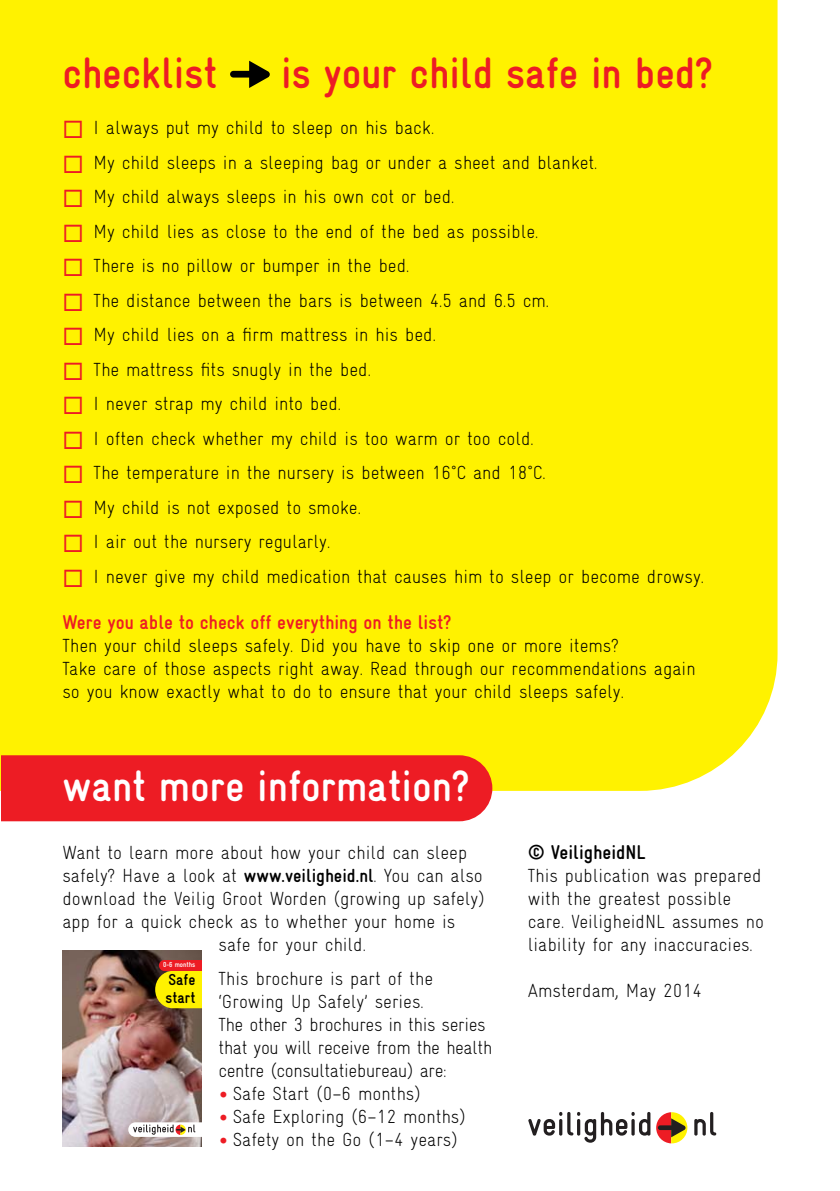
<style>
.page{position:relative;width:840px;height:1191px;background:#fff}
.page>*{position:absolute;margin:0;border:0;box-sizing:border-box;transform-origin:0 0}
.t1{font:700 condensed 44px "Gravur";color:#ed1c24}
.t2{font:700 condensed 44px "Gravur";color:#fff}
.t3{font:700 condensed 20px "Gravur";color:#ed1c24}
.t4{font:700 condensed 20px "Gravur";color:#000}
.t5{font:300 condensed 19px/23px "Gravur";color:#000}
.t6{font:300 condensed 19px/23px "Gravur";letter-spacing:-.02em;color:#000}
.t7{font:700 condensed 15.8px/17.2px "Gravur";color:#000}
.t8{font:700 condensed 7.2px "Gravur";color:#fff}
.s1{color:#ed1c24}
.s2{font-weight:700}
.s3{font-size:28px;color:#ed1c24}
</style>
<div class="page">
<div style="left:0;top:0;width:777px;height:791px;background:#fff200"></div>
<div style="left:1px;top:755px;width:491px;height:66px;background:#ed1c24"></div>
<svg style="left:694px;top:1112px;width:21px;height:23px"></svg>
<svg style="left:528px;top:1112px;width:159px;height:31px"></svg>
<svg style="left:230px;top:61px;width:40px;height:27px"></svg>
<img style="left:62px;top:950px;width:139px;height:196px">
<svg style="left:128px;top:1122px;width:73px;height:14px"></svg>
<svg style="left:155px;top:960px;width:46px;height:48px;background:#e9b30a"></svg>
<h1 class="t1" style="left:62px;top:48px;width:156px">checklist</h1>
<h1 class="t1" style="left:281px;top:48px;width:433px">is your child safe in bed?</h1>
<p class="t5" style="left:62px;top:116px;width:373px"><span class="s1">◻</span> I always put my child to sleep on his back.</p>
<p class="t5" style="left:62px;top:151px;width:536px"><span class="s1">◻</span> My child sleeps in a sleeping bag or under a sheet and blanket.</p>
<p class="t5" style="left:62px;top:185px;width:393px"><span class="s1">◻</span> My child always sleeps in his own cot or bed.</p>
<p class="t5" style="left:62px;top:220px;width:477px"><span class="s1">◻</span> My child lies as close to the end of the bed as possible.</p>
<p class="t5" style="left:62px;top:254px;width:348px"><span class="s1">◻</span> There is no pillow or bumper in the bed.</p>
<p class="t5" style="left:62px;top:289px;width:488px"><span class="s1">◻</span> The distance between the bars is between 4.5 and 6.5 cm.</p>
<p class="t5" style="left:62px;top:323px;width:375px"><span class="s1">◻</span> My child lies on a firm mattress in his bed.</p>
<p class="t5" style="left:62px;top:358px;width:310px"><span class="s1">◻</span> The mattress fits snugly in the bed.</p>
<p class="t5" style="left:62px;top:392px;width:280px"><span class="s1">◻</span> I never strap my child into bed.</p>
<p class="t5" style="left:62px;top:427px;width:472px"><span class="s1">◻</span> I often check whether my child is too warm or too cold.</p>
<p class="t5" style="left:62px;top:461px;width:484px"><span class="s1">◻</span> The temperature in the nursery is between 16°C and 18°C.</p>
<p class="t5" style="left:62px;top:496px;width:300px"><span class="s1">◻</span> My child is not exposed to smoke.</p>
<p class="t5" style="left:62px;top:530px;width:269px"><span class="s1">◻</span> I air out the nursery regularly.</p>
<p class="t5" style="left:62px;top:565px;width:643px"><span class="s1">◻</span> I never give my child medication that causes him to sleep or become drowsy.</p>
<p class="t3" style="left:62px;top:611px;width:390px">Were you able to check off everything on the list?</p>
<p class="t5" style="left:62px;top:634px;width:634px">Then your child sleeps safely. Did you have to skip one or more items?<br>Take care of those aspects right away. Read through our recommendations again so you know exactly what to do to ensure that your child sleeps safely.</p>
<h1 class="t2" style="left:62px;top:761px;width:408px">want more information?</h1>
<p class="t5" style="left:62px;top:841px;width:406px">Want to learn more about how your child can sleep</p>
<p class="t5" style="left:62px;top:864px;width:421px">safely? Have a look at <span class="s2">www.veiligheid.nl</span>. You can also</p>
<p class="t5" style="left:62px;top:887px;width:424px">download the Veilig Groot Worden (growing up safely)</p>
<p class="t5" style="left:62px;top:910px;width:394px">app for a quick check as to whether your home is</p>
<p class="t5" style="left:218px;top:933px;width:149px">safe for your child.</p>
<p class="t6" style="left:218px;top:967px;width:275px">This brochure is part of the ‘Growing Up Safely’ series.<br>The other 3 brochures in this series that you will receive from the health centre (consultatiebureau) are:</p>
<p class="t5" style="left:218px;top:1082px;width:204px"><span class="s3">•</span> Safe Start (0–6 months)</p>
<p class="t5" style="left:218px;top:1105px;width:249px"><span class="s3">•</span> Safe Exploring (6–12 months)</p>
<p class="t5" style="left:218px;top:1128px;width:241px"><span class="s3">•</span> Safety on the Go (1–4 years)</p>
<p class="t8" style="left:163px;top:961px;width:34px">0-6 months</p>
<p class="t7" style="left:165px;top:971px;width:31px">Safe start</p>
<p class="t4" style="left:527px;top:841px;width:119px">© VeiligheidNL</p>
<p class="t5" style="left:527px;top:864px;width:238px">This publication was prepared with the greatest possible care. VeiligheidNL assumes no liability for any inaccuracies.</p>
<p class="t5" style="left:527px;top:979px;width:176px">Amsterdam, May 2014</p>
</div>
